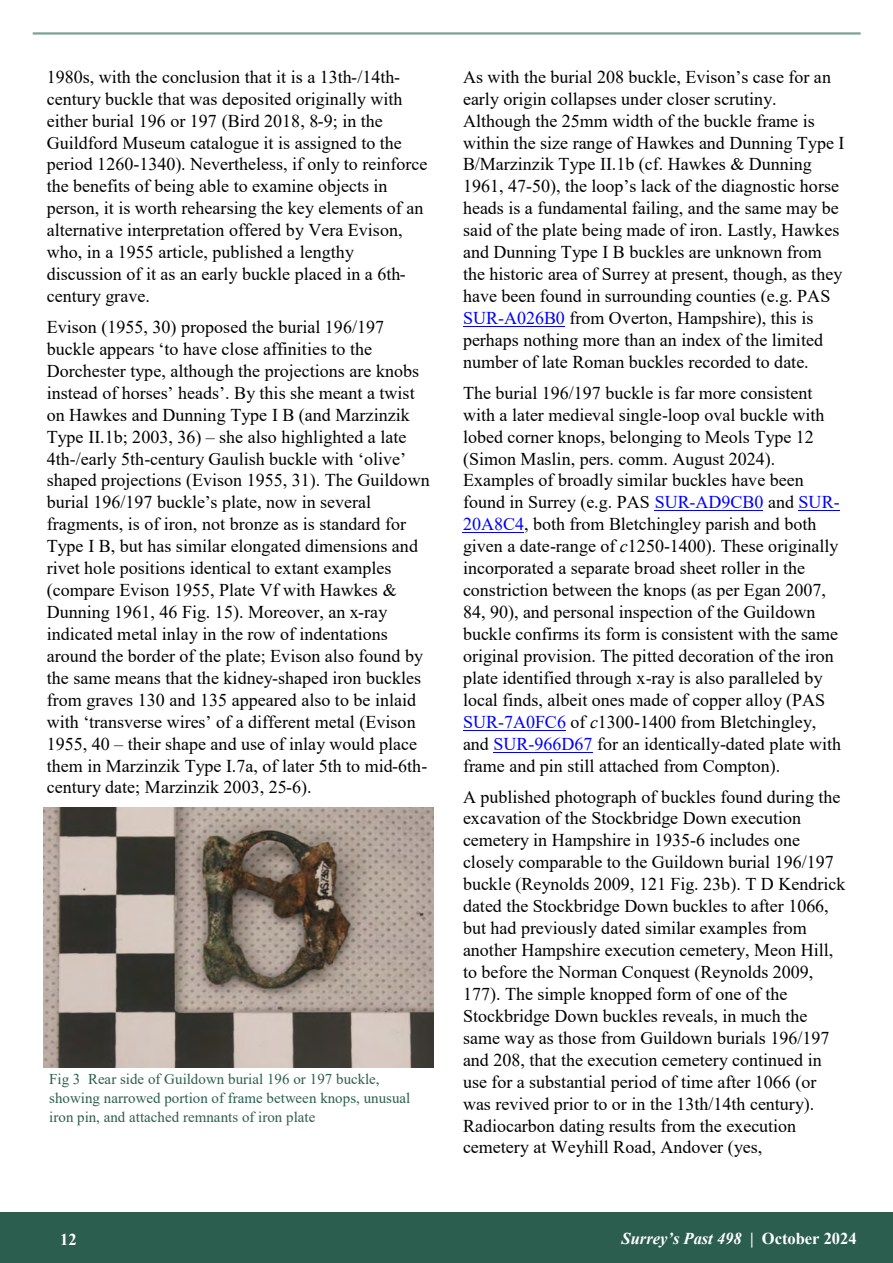
<style>
.page{position:relative;width:893px;height:1263px;background:#fff}
.page>*{position:absolute;margin:0;border:0;box-sizing:border-box;transform-origin:0 0}
.t1{font:18px/21.9px "Times New Roman";color:#000}
.t2{font:italic 700 16.5px "Times New Roman";color:#fff}
.t3{font:700 16.5px "Times New Roman";color:#fff}
.t4{font:15px/18.9px "Times New Roman";letter-spacing:.005em;color:#2c5e4f}
.s1{color:#00f}
.s2{font-style:italic}
.s3{font-style:normal}
</style>
<div class="page">
<div style="left:0;top:1212px;width:893px;height:51px;background:#2c5e4f"></div>
<hr style="left:33px;top:32px;width:828px;height:3px;background:#7ca295">
<hr style="left:463px;top:326px;width:102px;height:1px;background:#00f">
<hr style="left:654px;top:510px;width:109px;height:1px;background:#00f">
<hr style="left:798px;top:510px;width:41px;height:1px;background:#00f">
<hr style="left:463px;top:532px;width:61px;height:1px;background:#00f">
<hr style="left:463px;top:730px;width:103px;height:1px;background:#00f">
<hr style="left:493px;top:751px;width:99px;height:1px;background:#00f">
<img style="left:43px;top:807px;width:390px;height:260px">
<p class="t1" style="left:47px;top:65px;width:382px">1980s, with the conclusion that it is a 13th-/14th&shy;century buckle that was deposited originally with either burial 196 or 197 (Bird 2018, 8-9; in the Guildford Museum catalogue it is assigned to the period 1260-1340). Nevertheless, if only to reinforce the benefits of being able to examine objects in person, it is worth rehearsing the key elements of an alternative interpretation offered by Vera Evison, who, in a 1955 article, published a lengthy discussion of it as an early buckle placed in a 6th&shy;century grave.</p>
<p class="t1" style="left:47px;top:315px;width:384px">Evison (1955, 30) proposed the burial 196/197 buckle appears ‘to have close affinities to the Dorchester type, although the projections are knobs instead of horses’ heads’. By this she meant a twist on Hawkes and Dunning Type I B (and Marzinzik Type II.1b; 2003, 36) – she also highlighted a late 4th-/early 5th-century Gaulish buckle with ‘olive’ shaped projections (Evison 1955, 31). The Guildown burial 196/197 buckle’s plate, now in several fragments, is of iron, not bronze as is standard for Type I B, but has similar elongated dimensions and rivet hole positions identical to extant examples (compare Evison 1955, Plate Vf with Hawkes &amp; Dunning 1961, 46 Fig. 15). Moreover, an x-ray indicated metal inlay in the row of indentations around the border of the plate; Evison also found by the same means that the kidney-shaped iron buckles from graves 130 and 135 appeared also to be inlaid with ‘transverse wires’ of a different metal (Evison 1955, 40 – their shape and use of inlay would place them in Marzinzik Type I.7a, of later 5th to mid-6th&shy;century date; Marzinzik 2003, 25-6).</p>
<p class="t4" style="left:49px;top:1069px;width:363px">Fig 3 Rear side of Guildown burial 196 or 197 buckle, showing narrowed portion of frame between knops, unusual iron pin, and attached remnants of iron plate</p>
<p class="t1" style="left:463px;top:65px;width:383px">As with the burial 208 buckle, Evison’s case for an early origin collapses under closer scrutiny.<br>Although the 25mm width of the buckle frame is within the size range of Hawkes and Dunning Type I B/Marzinzik Type II.1b (cf. Hawkes &amp; Dunning 1961, 47-50), the loop’s lack of the diagnostic horse heads is a fundamental failing, and the same may be said of the plate being made of iron. Lastly, Hawkes and Dunning Type I B buckles are unknown from the historic area of Surrey at present, though, as they have been found in surrounding counties (e.g. PAS <span class="s1">SUR-A026B0</span> from Overton, Hampshire), this is perhaps nothing more than an index of the limited number of late Roman buckles recorded to date.</p>
<p class="t1" style="left:463px;top:381px;width:380px">The burial 196/197 buckle is far more consistent with a later medieval single-loop oval buckle with lobed corner knops, belonging to Meols Type 12 (Simon Maslin, pers. comm. August 2024).<br>Examples of broadly similar buckles have been found in Surrey (e.g. PAS <span class="s1">SUR-AD9CB0</span> and <span class="s1">SUR-20A8C4</span>, both from Bletchingley parish and both given a date-range of <span class="s2">c</span>1250-1400). These originally incorporated a separate broad sheet roller in the constriction between the knops (as per Egan 2007, 84, 90), and personal inspection of the Guildown buckle confirms its form is consistent with the same original provision. The pitted decoration of the iron plate identified through x-ray is also paralleled by local finds, albeit ones made of copper alloy (PAS <span class="s1">SUR-7A0FC6</span> of <span class="s2">c</span>1300-1400 from Bletchingley, and <span class="s1">SUR-966D67</span> for an identically-dated plate with frame and pin still attached from Compton).</p>
<p class="t1" style="left:463px;top:785px;width:384px">A published photograph of buckles found during the excavation of the Stockbridge Down execution cemetery in Hampshire in 1935-6 includes one closely comparable to the Guildown burial 196/197 buckle (Reynolds 2009, 121 Fig. 23b). T D Kendrick dated the Stockbridge Down buckles to after 1066, but had previously dated similar examples from another Hampshire execution cemetery, Meon Hill, to before the Norman Conquest (Reynolds 2009, 177). The simple knopped form of one of the Stockbridge Down buckles reveals, in much the same way as those from Guildown burials 196/197 and 208, that the execution cemetery continued in use for a substantial period of time after 1066 (or was revived prior to or in the 13th/14th century).<br>Radiocarbon dating results from the execution cemetery at Weyhill Road, Andover (yes,</p>
<p class="t3" style="left:60px;top:1228px;width:18px">12</p>
<p class="t2" style="left:621px;top:1227px;width:237px">Surrey’s Past 498 <span class="s3">| October 2024</span></p>
</div>
